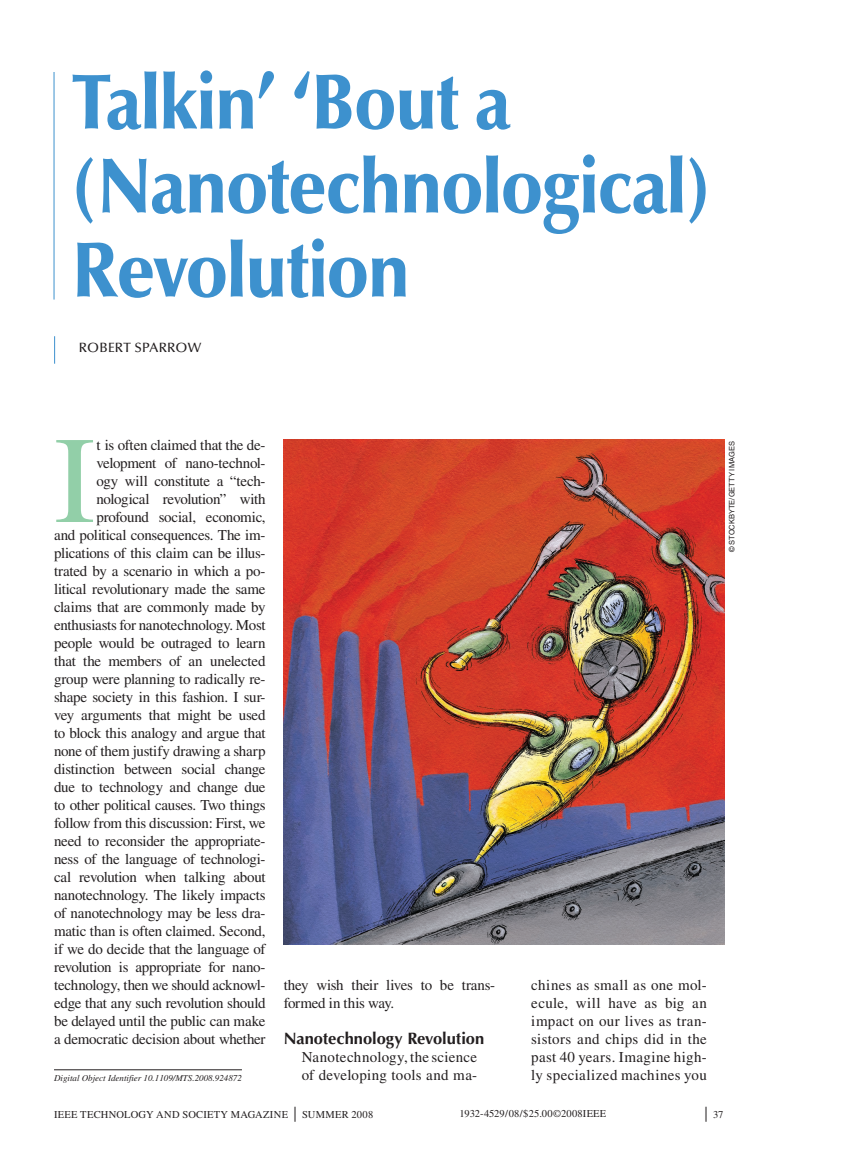
<style>
.page{position:relative;width:851px;height:1161px;background:#fff}
.page>*{position:absolute;margin:0;border:0;box-sizing:border-box;transform-origin:0 0}
.t1{font:123.75px "Times";color:#92cfa8}
.t2{font:900 78px/84px "Optima";letter-spacing:-.025em;color:#3d91ce;scale:.9 1}
.t3{font:700 16.5px "Optima";letter-spacing:-.005em;color:#231f20}
.t4{font:15px/18px "Times";letter-spacing:-.02em;color:#231f20;text-align:right}
.t5{font:15px/18px "Times";letter-spacing:.02em;color:#231f20}
.t6{font:500 13.5px "Optima";letter-spacing:.015em;color:#231f20}
.t7{font:10.5px "Times";letter-spacing:.02em;color:#231f20}
.t8{font:italic 9px "Times";color:#231f20}
.t9{font:7.5px "Helvetica";color:#231f20}
.s1{font-family:"Optima";font-weight:500;font-size:15px}
</style>
<div class="page">
<hr style="left:54px;top:72px;width:1px;height:228px;background:#3d91ce">
<svg style="left:54px;top:336px;width:1px;height:28px"></svg>
<hr style="left:54px;top:1069px;width:188px;height:1px;background:#231f20">
<img style="left:284px;top:439px;width:440px;height:506px">
<h2 class="t2" style="left:72px;top:61px;width:710px">Talkin’ ‘Bout a (Nanotechnological)<br>Revolution</h2>
<p class="t6" style="left:79px;top:340px;width:124px">ROBERT SPARROW</p>
<p class="t4" style="left:54px;top:436px;width:213px">t is often claimed that the de&shy;velopment of nano-technol-<br>ogy will constitute a “tech&shy;nological revolution” with profound social, economic,<br>and political consequences. The im&shy;plications of this claim can be illus&shy;trated by a scenario in which a po&shy;litical revolutionary made the same claims that are commonly made by enthusiasts for nanotechnology. Most people would be outraged to learn that the members of an unelected group were planning to radically re&shy;shape society in this fashion. I sur&shy;vey arguments that might be used to block this analogy and argue that none of them justify drawing a sharp distinction between social change due to technology and change due to other political causes. Two things follow from this discussion: First, we need to reconsider the appropriate&shy;ness of the language of technologi&shy;cal revolution when talking about nanotechnology. The likely impacts of nanotechnology may be less dra&shy;matic than is often claimed. Second, if we do decide that the language of revolution is appropriate for nano&shy;technology, then we should acknowl&shy;edge that any such revolution should be delayed until the public can make a democratic decision about whether</p>
<h1 class="t1" style="left:54px;top:411px;width:43px">I</h1>
<p class="t9" style="left:727px;top:552px;width:112px;rotate:-90deg">© Stockbyte/getty images</p>
<p class="t4" style="left:284px;top:976px;width:213px;text-align:left">they wish their lives to be trans&shy;formed in this way.</p>
<p class="t3" style="left:284px;top:1029px;width:202px">Nanotechnology Revolution</p>
<p class="t5" style="left:302px;top:1048px;width:177px">Nanotechnology, the science of developing tools and ma-</p>
<p class="t4" style="left:531px;top:976px;width:177px;text-align:justify">chines as small as one mol&shy;ecule, will have as big an impact on our lives as tran&shy;sistors and chips did in the past 40 years. Imagine high&shy;ly specialized machines you</p>
<p class="t7" style="left:459px;top:1108px;width:148px">1932-4529/08/$25.00©2008IEEE</p>
<p class="t8" style="left:54px;top:1073px;width:189px">Digital Object Identifier 10.1109/MTS.2008.924872</p>
<p class="t7" style="left:54px;top:1109px;width:272px">IEEE TECHNOLOGY AND SOCIETY MAGAZINE <span class="s1">|</span> Summe</p>
<p class="t7" style="left:342px;top:1109px;width:33px">r 2008</p>
<p class="t7" style="left:704px;top:1109px;width:21px"><span class="s1">|</span> 37</p>
</div>
